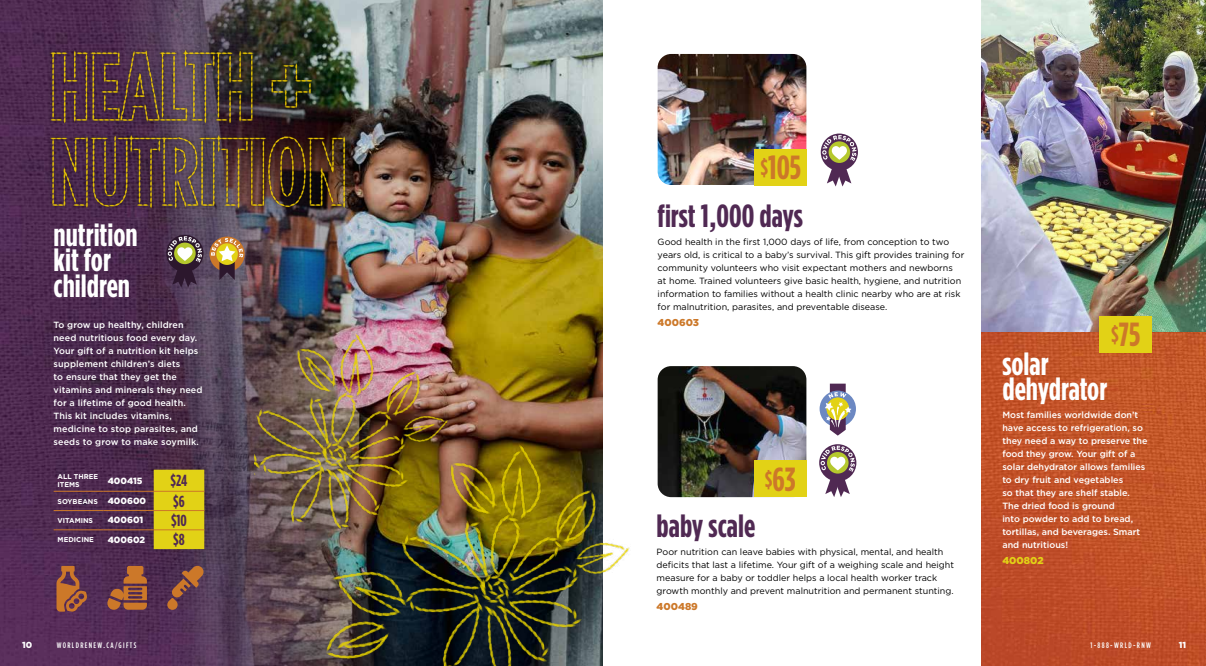
<style>
.page{position:relative;width:1206px;height:666px;background:#fff}
.page>*{position:absolute;margin:0;border:0;box-sizing:border-box;transform-origin:0 0}
.t1{font:700 33.4px "Gotham Condensed";color:#cc7829}
.t2{font:700 32px/25.4px "Gotham Condensed";color:#fff}
.t3{font:700 32px "Gotham Condensed";color:#502953}
.t4{font:700 16px "Gotham Condensed";color:#502953}
.t5{font:900 10px "Gotham";color:#cc7829}
.t6{font:900 10px "Gotham";color:#e2d216}
.t7{font:9px/13px "Gotham";color:#000}
.t8{font:500 9px/13px "Gotham";color:#fff}
.t9{font:900 9px "Gotham";color:#fff}
.t10{font:900 8.8px "Gotham";color:#fff}
.t11{font:500 8px "Gotham Condensed";letter-spacing:.17em;color:#fff}
.t12{font:700 7px/8px "Gotham";color:#fff}
.s1{font-weight:900;font-size:9px}
.s2{font-size:22px}
</style>
<div class="page">
<img style="left:981px;top:332px;width:225px;height:334px">
<img style="left:981px;top:0;width:225px;height:332px">
<img style="left:0;top:0;width:15px;height:666px">
<img style="left:15px;top:0;width:588px;height:666px">
<svg style="left:210px;top:237px;width:35px;height:35px"></svg>
<svg style="left:211px;top:241px;width:32px;height:39px"></svg>
<div style="left:154px;top:470px;width:34px;height:79px;background:#e2d216"></div>
<hr style="left:54px;top:491px;width:50px;height:1px;background:#cc7829">
<hr style="left:104px;top:491px;width:50px;height:1px;background:#cc7829">
<hr style="left:154px;top:491px;width:50px;height:1px;background:#cc7829">
<hr style="left:54px;top:510px;width:50px;height:1px;background:#cc7829">
<hr style="left:104px;top:510px;width:50px;height:1px;background:#cc7829">
<hr style="left:154px;top:510px;width:50px;height:1px;background:#cc7829">
<hr style="left:54px;top:530px;width:50px;height:1px;background:#cc7829">
<hr style="left:104px;top:530px;width:50px;height:1px;background:#cc7829">
<hr style="left:154px;top:530px;width:50px;height:1px;background:#cc7829">
<svg style="left:57px;top:566px;width:30px;height:46px"></svg>
<svg style="left:167px;top:566px;width:21px;height:44px"></svg>
<svg style="left:107px;top:566px;width:40px;height:44px;background:#8f523c"></svg>
<svg style="left:166px;top:235px;width:38px;height:37px"></svg>
<svg style="left:168px;top:241px;width:34px;height:47px;background:#685c58"></svg>
<img style="left:658px;top:366px;width:148px;height:131px">
<div style="left:754px;top:461px;width:52px;height:36px;background:#e2d216"></div>
<div style="left:1100px;top:316px;width:52px;height:36px;background:#e2d216"></div>
<img style="left:658px;top:54px;width:148px;height:131px">
<div style="left:755px;top:149px;width:52px;height:36px;background:#e2d216"></div>
<svg style="left:819px;top:444px;width:37px;height:37px"></svg>
<svg style="left:821px;top:446px;width:34px;height:51px"></svg>
<svg style="left:821px;top:134px;width:37px;height:37px"></svg>
<svg style="left:822px;top:135px;width:35px;height:52px"></svg>
<div style="left:820px;top:391px;width:36px;height:36px;background:#6c88c2;border-radius:50%"></div>
<svg style="left:825px;top:384px;width:26px;height:52px"></svg>
<img style="left:188px;top:436px;width:442px;height:230px">
<img style="left:43px;top:27px;width:382px;height:214px">
<img style="left:255px;top:322px;width:207px;height:252px">
<h2 class="t2" style="left:54px;top:221px;width:85px">nutrition kit for children</h2>
<p class="t8" style="left:54px;top:318px;width:150px">To grow up healthy, children need nutritious food every day.<br>Your gift of a nutrition kit helps supplement children’s diets<br>to ensure that they get the vitamins and minerals they need for a lifetime of good health.<br>This kit includes vitamins, medicine to stop parasites, and seeds to grow to make soymilk.</p>
<p class="t12" style="left:58px;top:473px;width:42px">ALL THREE<br>ITEMS</p>
<p class="t9" style="left:108px;top:475px;width:36px">400415</p>
<h3 class="t4" style="left:171px;top:472px;width:18px">$24</h3>
<p class="t12" style="left:58px;top:497px;width:90px">SOYBEANS <span class="s1">400600</span></p>
<h3 class="t4" style="left:173px;top:492px;width:13px">$6</h3>
<p class="t12" style="left:58px;top:516px;width:37px">VITAMINS</p>
<p class="t9" style="left:108px;top:515px;width:37px">400601</p>
<h3 class="t4" style="left:171px;top:511px;width:17px">$10</h3>
<p class="t12" style="left:58px;top:536px;width:38px">MEDICINE</p>
<p class="t9" style="left:108px;top:534px;width:39px">400602</p>
<h3 class="t4" style="left:173px;top:531px;width:13px">$8</h3>
<h1 class="t1" style="left:761px;top:148px;width:42px"><span class="s2">$</span>105</h1>
<h2 class="t3" style="left:658px;top:198px;width:147px">first 1,000 days</h2>
<p class="t7" style="left:658px;top:235px;width:308px">Good health in the first 1,000 days of life, from conception to two years old, is critical to a baby’s survival. This gift provides training for community volunteers who visit expectant mothers and newborns<br>at home. Trained volunteers give basic health, hygiene, and nutrition information to families without a health clinic nearby who are at risk for malnutrition, parasites, and preventable disease.</p>
<p class="t5" style="left:658px;top:317px;width:43px">400603</p>
<h1 class="t1" style="left:765px;top:460px;width:32px"><span class="s2">$</span>63</h1>
<h2 class="t3" style="left:657px;top:508px;width:100px">baby scale</h2>
<p class="t7" style="left:657px;top:545px;width:299px">Poor nutrition can leave babies with physical, mental, and health deficits that last a lifetime. Your gift of a weighing scale and height measure for a baby or toddler helps a local health worker track growth monthly and prevent malnutrition and permanent stunting.</p>
<p class="t5" style="left:657px;top:601px;width:43px">400489</p>
<h1 class="t1" style="left:1111px;top:316px;width:31px"><span class="s2">$</span>75</h1>
<h2 class="t2" style="left:1002px;top:350px;width:106px">solar dehydrator</h2>
<p class="t8" style="left:1002px;top:408px;width:147px">Most families worldwide don’t have access to refrigeration, so they need a way to preserve the food they grow. Your gift of a solar dehydrator allows families to dry fruit and vegetables<br>so that they are shelf stable.<br>The dried food is ground<br>into powder to add to bread, tortillas, and beverages. Smart and nutritious!</p>
<p class="t6" style="left:1002px;top:555px;width:43px">400802</p>
<p class="t10" style="left:22px;top:640px;width:12px">10</p>
<p class="t11" style="left:57px;top:641px;width:81px">WORLDRENEW.CA/GIFTS</p>
<p class="t11" style="left:1090px;top:641px;width:62px">1-888-WRLD-RNW</p>
<p class="t10" style="left:1179px;top:640px;width:9px">11</p>
</div>
